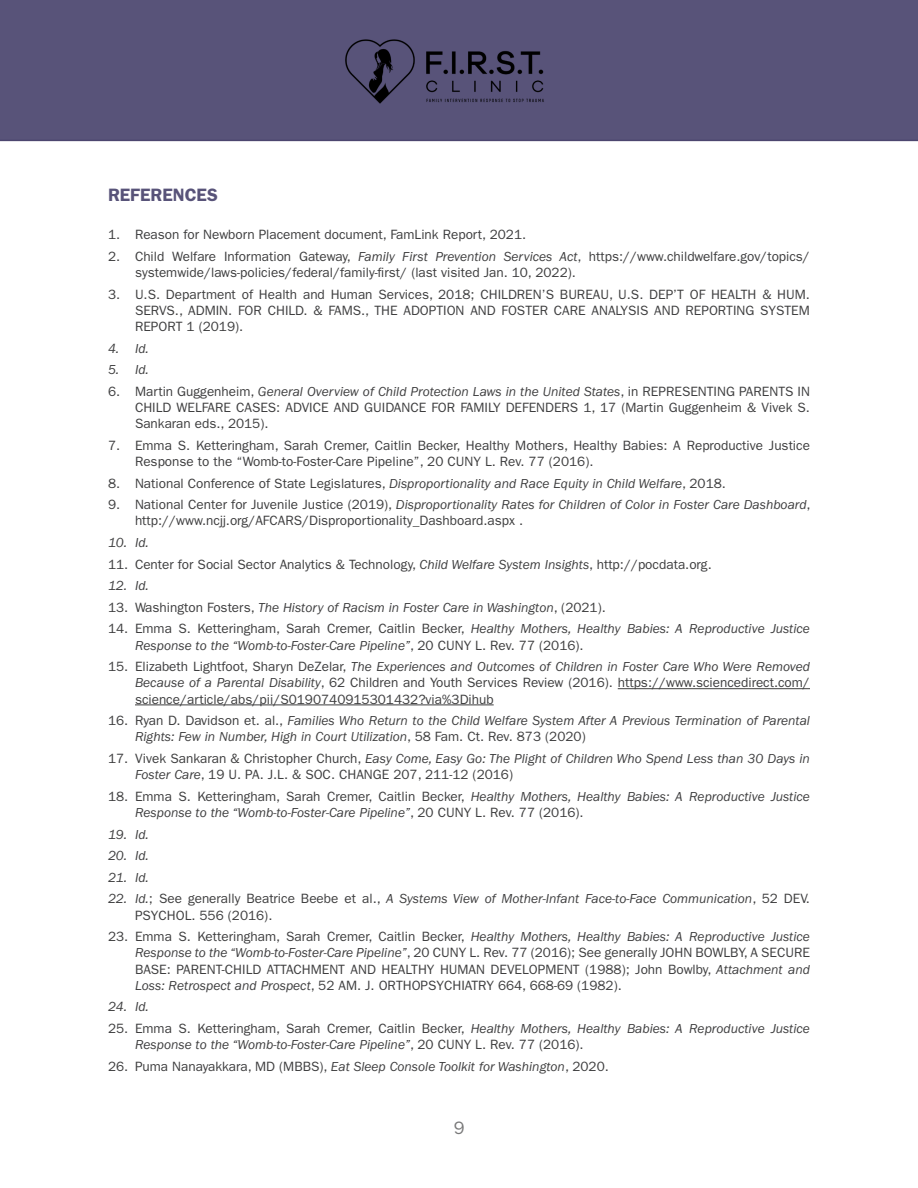
<style>
.page{position:relative;width:918px;height:1188px;background:#fff}
.page>*{position:absolute;margin:0;border:0;box-sizing:border-box;transform-origin:0 0}
.t1{font:600 18px "ITC Franklin Gothic Std";color:#585379}
.t2{font:18px "ITC Franklin Gothic Std";color:#3e3e3f}
.t3{font:13.5px/16.2px "ITC Franklin Gothic Std";color:#3e3e3f}
.t4{font:italic 13.5px/16.2px "ITC Franklin Gothic Std";color:#3e3e3f}
.s1{font-style:italic}
.s2{font-style:normal}
</style>
<div class="page">
<div style="left:0;top:0;width:918px;height:140px;background:#585379"></div>
<img style="left:345px;top:39px;width:199px;height:65px">
<hr style="left:0;top:140px;width:918px;height:1px;background:#4c466f">
<hr style="left:618px;top:688px;width:192px;height:1px;background:#3e3e3f">
<hr style="left:135px;top:705px;width:359px;height:1px;background:#3e3e3f">
<p class="t1" style="left:108px;top:185px;width:111px">REFERENCES</p>
<p class="t3" style="left:108px;top:227px;width:420px">1. Reason for Newborn Placement document, FamLink Report, 2021.</p>
<p class="t3" style="left:135px;top:248px;width:677px;text-indent:-27px">2. Child Welfare Information Gateway, <span class="s1">Family First Prevention Services Act</span>, https://www.childwelfare.gov/topics/ systemwide/laws-policies/federal/family-first/ (last visited Jan. 10, 2022).</p>
<p class="t3" style="left:135px;top:286px;width:676px;text-align:justify;text-indent:-27px">3. U.S. Department of Health and Human Services, 2018; CHILDREN’S BUREAU, U.S. DEP’T OF HEALTH &amp; HUM.<br>SERVS., ADMIN. FOR CHILD. &amp; FAMS., THE ADOPTION AND FOSTER CARE ANALYSIS AND REPORTING SYSTEM REPORT 1 (2019).</p>
<p class="t4" style="left:108px;top:340px;width:42px">4. Id.</p>
<p class="t4" style="left:108px;top:362px;width:42px">5. Id.</p>
<p class="t3" style="left:135px;top:383px;width:676px;text-align:justify;text-indent:-27px">6. Martin Guggenheim, <span class="s1">General Overview of Child Protection Laws in the United States</span>, in REPRESENTING PARENTS IN CHILD WELFARE CASES: ADVICE AND GUIDANCE FOR FAMILY DEFENDERS 1, 17 (Martin Guggenheim &amp; Vivek S.<br>Sankaran eds., 2015).</p>
<p class="t3" style="left:135px;top:437px;width:677px;text-indent:-27px">7. Emma S. Ketteringham, Sarah Cremer, Caitlin Becker, Healthy Mothers, Healthy Babies: A Reproductive Justice<br>Response to the “Womb-to-Foster-Care Pipeline”, 20 CUNY L. Rev. 77 (2016).</p>
<p class="t3" style="left:108px;top:475px;width:620px">8. National Conference of State Legislatures, <span class="s1">Disproportionality and Race Equity in Child Welfare</span>, 2018.</p>
<p class="t3" style="left:135px;top:497px;width:677px;text-indent:-27px">9. National Center for Juvenile Justice (2019), <span class="s1">Disproportionality Rates for Children of Color in Foster Care Dashboard</span>, http://www.ncjj.org/AFCARS/Disproportionality_Dashboard.aspx .</p>
<p class="t4" style="left:108px;top:535px;width:42px">10. Id.</p>
<p class="t3" style="left:108px;top:556px;width:605px">11. Center for Social Sector Analytics &amp; Technology, <span class="s1">Child Welfare System Insights</span>, http://pocdata.org.</p>
<p class="t4" style="left:108px;top:578px;width:42px">12. Id.</p>
<p class="t4" style="left:108px;top:599px;width:499px"><span class="s2">13. Washington Fosters,</span> The History of Racism in Foster Care in Washington<span class="s2">, (2021).</span></p>
<p class="t4" style="left:135px;top:621px;width:676px;text-indent:-27px"><span class="s2">14. Emma S. Ketteringham, Sarah Cremer, Caitlin Becker,</span> Healthy Mothers, Healthy Babies: A Reproductive Justice<br>Response to the “Womb-to-Foster-Care Pipeline”<span class="s2">, 20 CUNY L. Rev. 77 (2016).</span></p>
<p class="t3" style="left:135px;top:659px;width:677px;text-align:justify;text-indent:-27px">15. Elizabeth Lightfoot, Sharyn DeZelar, <span class="s1">The Experiences and Outcomes of Children in Foster Care Who Were Removed Because of a Parental Disability</span>, 62 Children and Youth Services Review (2016). https://www.sciencedirect.com/ science/article/abs/pii/S0190740915301432?via%3Dihub</p>
<p class="t4" style="left:135px;top:713px;width:677px;text-indent:-27px"><span class="s2">16. Ryan D. Davidson et. al.,</span> Families Who Return to the Child Welfare System After A Previous Termination of Parental<br>Rights: Few in Number, High in Court Utilization<span class="s2">, 58 Fam. Ct. Rev. 873 (2020)</span></p>
<p class="t3" style="left:135px;top:750px;width:676px;text-indent:-27px">17. Vivek Sankaran &amp; Christopher Church, <span class="s1">Easy Come, Easy Go: The Plight of Children Who Spend Less than 30 Days in<br>Foster Care</span>, 19 U. PA. J.L. &amp; SOC. CHANGE 207, 211-12 (2016)</p>
<p class="t4" style="left:135px;top:788px;width:676px;text-indent:-27px"><span class="s2">18. Emma S. Ketteringham, Sarah Cremer, Caitlin Becker,</span> Healthy Mothers, Healthy Babies: A Reproductive Justice<br>Response to the “Womb-to-Foster-Care Pipeline”<span class="s2">, 20 CUNY L. Rev. 77 (2016).</span></p>
<p class="t4" style="left:108px;top:826px;width:42px">19. Id.</p>
<p class="t4" style="left:108px;top:848px;width:42px">20. Id.</p>
<p class="t4" style="left:108px;top:869px;width:42px">21. Id.</p>
<p class="t4" style="left:135px;top:891px;width:676px;text-indent:-27px">22. Id.<span class="s2">; See generally Beatrice Beebe et al.,</span> A Systems View of Mother-Infant Face-to-Face Communication<span class="s2">, 52 DEV.<br>PSYCHOL. 556 (2016).</span></p>
<p class="t3" style="left:135px;top:929px;width:677px;text-align:justify;text-indent:-27px">23. Emma S. Ketteringham, Sarah Cremer, Caitlin Becker, <span class="s1">Healthy Mothers, Healthy Babies: A Reproductive Justice Response to the “Womb-to-Foster-Care Pipeline”</span>, 20 CUNY L. Rev. 77 (2016); See generally JOHN BOWLBY, A SECURE BASE: PARENT-CHILD ATTACHMENT AND HEALTHY HUMAN DEVELOPMENT (1988); John Bowlby, <span class="s1">Attachment and Loss: Retrospect and Prospect</span>, 52 AM. J. ORTHOPSYCHIATRY 664, 668-69 (1982).</p>
<p class="t4" style="left:108px;top:999px;width:42px">24. Id.</p>
<p class="t4" style="left:135px;top:1021px;width:676px;text-indent:-27px"><span class="s2">25. Emma S. Ketteringham, Sarah Cremer, Caitlin Becker,</span> Healthy Mothers, Healthy Babies: A Reproductive Justice<br>Response to the “Womb-to-Foster-Care Pipeline”<span class="s2">, 20 CUNY L. Rev. 77 (2016).</span></p>
<p class="t4" style="left:108px;top:1058px;width:502px"><span class="s2">26. Puma Nanayakkara, MD (MBBS),</span> Eat Sleep Console Toolkit for Washington<span class="s2">, 2020.</span></p>
<h1 class="t2" style="left:454px;top:1118px;width:12px">9</h1>
</div>
